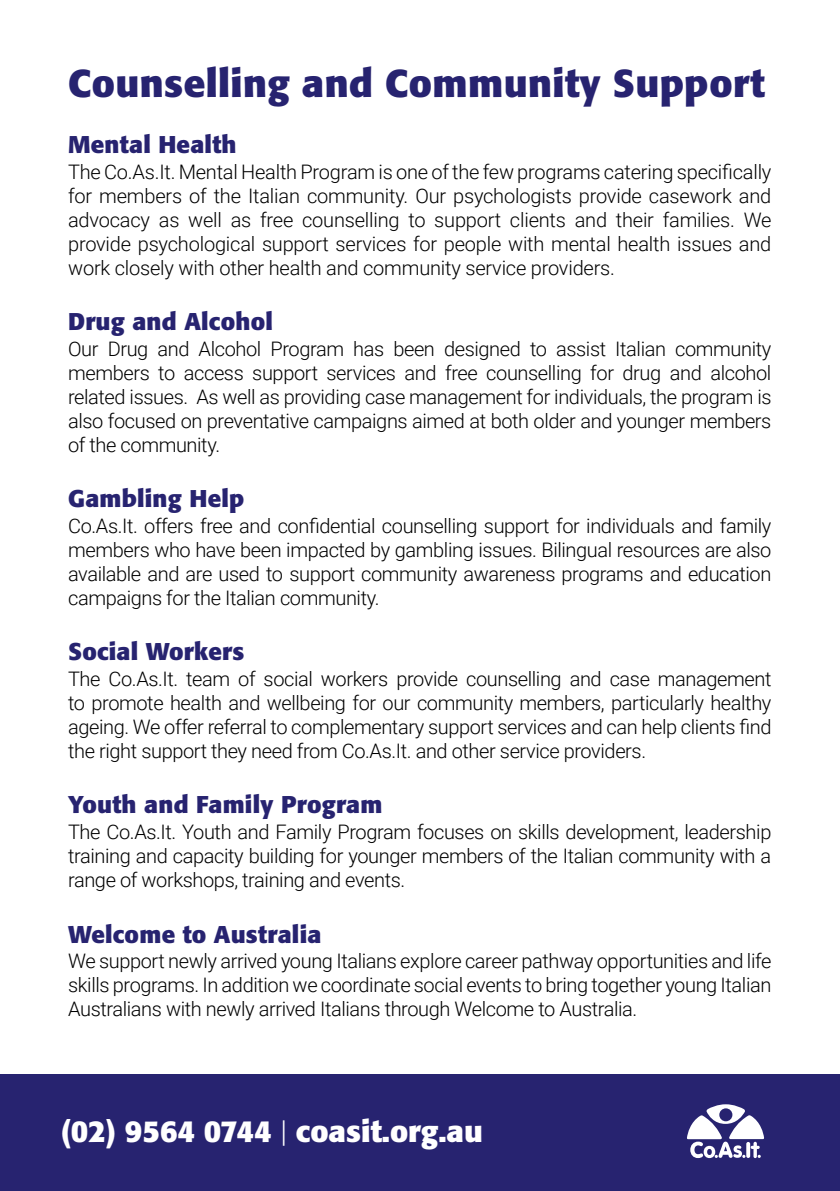
<style>
.page{position:relative;width:840px;height:1191px;background:#fff}
.page>*{position:absolute;margin:0;border:0;box-sizing:border-box;transform-origin:0 0}
.t1{font:700 38.4px "Formata Pro";letter-spacing:.01em;color:#272370}
.t2{font:700 30px "Formata Pro";color:#fff}
.t3{font:700 24px "Formata Pro";letter-spacing:.01em;color:#272370}
.t4{font:300 20px/24px "Roboto";letter-spacing:-.02em;color:#000;text-align:justify}
.s1{font-family:"Roboto";font-weight:300}
</style>
<div class="page">
<div style="left:0;top:1074px;width:839px;height:117px;background:#272370"></div>
<svg style="left:687px;top:1104px;width:77px;height:54px"></svg>
<h1 class="t1" style="left:68px;top:59px;width:697px">Counselling and Community Support</h1>
<p class="t3" style="left:68px;top:129px;width:170px">Mental Health</p>
<p class="t4" style="left:68px;top:159px;width:704px">The Co.As.It. Mental Health Program is one of the few programs catering specifically for members of the Italian community. Our psychologists provide casework and advocacy as well as free counselling to support clients and their families. We provide psychological support services for people with mental health issues and work closely with other health and community service providers.</p>
<p class="t3" style="left:68px;top:306px;width:206px">Drug and Alcohol</p>
<p class="t4" style="left:68px;top:336px;width:704px">Our Drug and Alcohol Program has been designed to assist Italian community members to access support services and free counselling for drug and alcohol related issues. As well as providing case management for individuals, the program is also focused on preventative campaigns aimed at both older and younger members of the community.</p>
<p class="t3" style="left:68px;top:483px;width:177px">Gambling Help</p>
<p class="t4" style="left:68px;top:513px;width:704px">Co.As.It. offers free and confidential counselling support for individuals and family members who have been impacted by gambling issues. Bilingual resources are also available and are used to support community awareness programs and education campaigns for the Italian community.</p>
<p class="t3" style="left:68px;top:636px;width:178px">Social Workers</p>
<p class="t4" style="left:68px;top:666px;width:704px">The Co.As.It. team of social workers provide counselling and case management to promote health and wellbeing for our community members, particularly healthy ageing. We offer referral to complementary support services and can help clients find the right support they need from Co.As.It. and other service providers.</p>
<p class="t3" style="left:68px;top:789px;width:316px">Youth and Family Program</p>
<p class="t4" style="left:68px;top:819px;width:704px">The Co.As.It. Youth and Family Program focuses on skills development, leadership training and capacity building for younger members of the Italian community with a range of workshops, training and events.</p>
<p class="t3" style="left:68px;top:918px;width:255px">Welcome to Australia</p>
<p class="t4" style="left:68px;top:948px;width:704px">We support newly arrived young Italians explore career pathway opportunities and life skills programs. In addition we coordinate social events to bring together young Italian Australians with newly arrived Italians through Welcome to Australia.</p>
<h2 class="t2" style="left:61px;top:1111px;width:423px">(02) 9564 0744 <span class="s1">|</span> coasit.org.au</h2>
</div>
